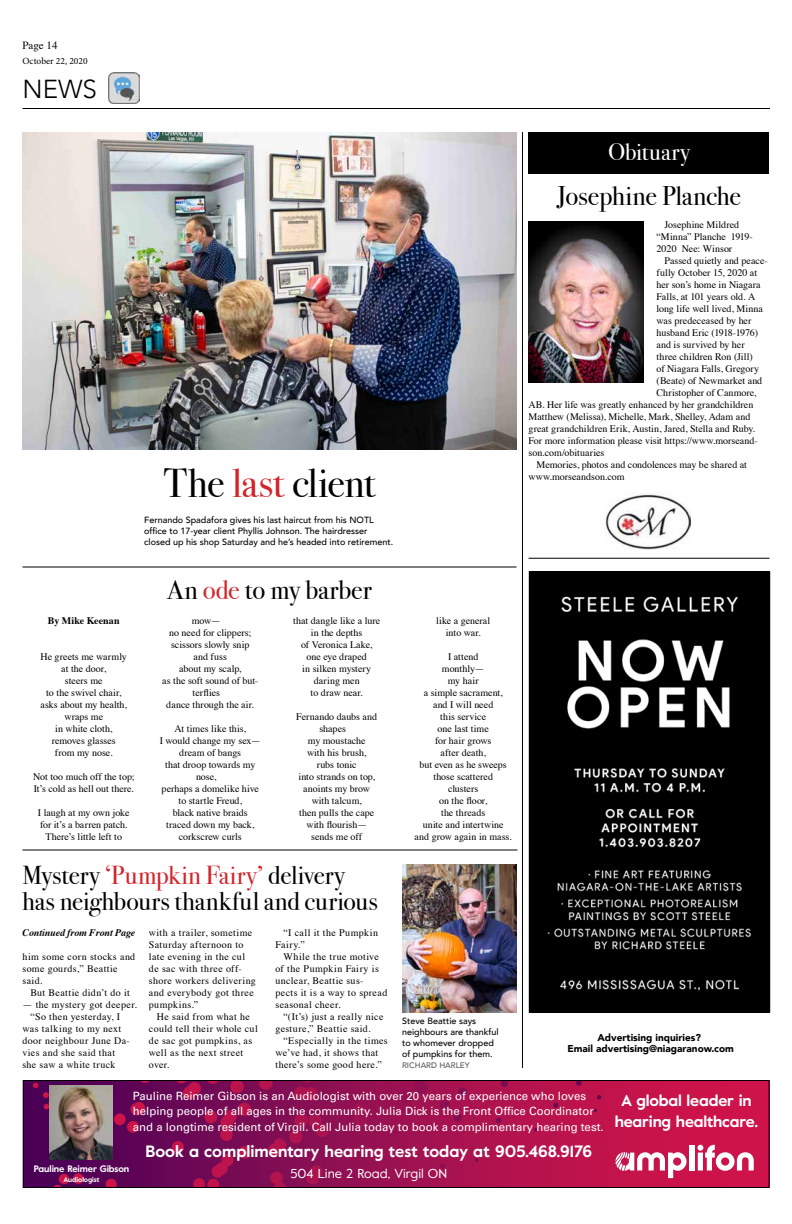
<style>
.page{position:relative;width:792px;height:1224px;background:#fff}
.page>*{position:absolute;margin:0;border:0;box-sizing:border-box;transform-origin:0 0}
.t1{font:41px "Bodoni Svty Two ITCTT";letter-spacing:-.01em;color:#000}
.t2{font:27px "Bodoni Svty Two ITCTT";letter-spacing:-.005em;color:#000}
.t3{font:26px/26px "Bodoni Svty Two ITCTT";color:#000}
.t4{font:300 26px "Avenir";color:#000}
.t5{font:24px "Bodoni Svty Two ITCTT";letter-spacing:.01em;color:#fff}
.t6{font:700 16.4px "Value";color:#fff}
.t7{font:700 15.9px/20.9px "Value";letter-spacing:-.01em;color:#fff;text-align:center}
.t8{font:12.9px "Value";color:#fff}
.t9{font:11.4px/15.2px "Univers LT Pro 55 Roman";color:#fff}
.t10{font:11px "Times";color:#000}
.t11{font:10px/12px "Times";letter-spacing:.01em;color:#000;text-align:center}
.t12{font:10px/12px "Times";letter-spacing:.035em;color:#000}
.t13{font:10px/12px "Times";letter-spacing:.04em;color:#000}
.t14{font:900 10px/11px "Avenir";color:#000;text-align:center}
.t15{font:10px "Times";letter-spacing:-.01em;color:#000}
.t16{font:10px/12px "Times";letter-spacing:.05em;color:#000}
.t17{font:italic 700 10px "Times";letter-spacing:-.01em;color:#000}
.t18{font:700 10px "Times";color:#000}
.t19{font:9.5px "Minion Pro";color:#000}
.t20{font:700 9.4px "Value";letter-spacing:-.01em;color:#fff}
.t21{font:500 9px/11px "Avenir";color:#000}
.t22{font:500 8px "Avenir";color:#58595b}
.t23{font:700 7px "Value";letter-spacing:-.01em;color:#fff}
.s1{color:#d2232a}
</style>
<div class="page">
<img style="left:604px;top:494px;width:86px;height:56px">
<svg style="left:25px;top:1082px;width:743px;height:104px;background:#9e0f4f"></svg>
<svg style="left:33px;top:1082px;width:569px;height:34px;background:#920e51"></svg>
<div style="left:689px;top:1145px;width:5px;height:26px;background:#fff"></div>
<svg style="left:615px;top:1152px;width:72px;height:26px"></svg>
<svg style="left:697px;top:1145px;width:57px;height:26px"></svg>
<img style="left:49px;top:1086px;width:64px;height:73px">
<div style="left:23px;top:1080px;width:747px;height:108px;border:1px solid #000"></div>
<hr style="left:22px;top:108px;width:748px;height:1px;background:#000">
<img style="left:109px;top:72px;width:31px;height:31px">
<div style="left:529px;top:132px;width:240px;height:42px;background:#000"></div>
<img style="left:529px;top:221px;width:114px;height:162px">
<hr style="left:522px;top:132px;width:1px;height:936px;background:#000">
<img style="left:22px;top:132px;width:495px;height:318px">
<hr style="left:529px;top:558px;width:240px;height:1px;background:#000">
<hr style="left:22px;top:567px;width:495px;height:1px;background:#000">
<hr style="left:22px;top:850px;width:495px;height:1px;background:#000">
<img style="left:531px;top:574px;width:237px;height:436px">
<div style="left:529px;top:572px;width:241px;height:440px;border:1px solid #000"></div>
<img style="left:402px;top:864px;width:115px;height:148px">
<p class="t10" style="left:22px;top:35px;width:37px">Page 14</p>
<p class="t19" style="left:22px;top:54px;width:67px">October 22, 2020</p>
<h3 class="t4" style="left:22px;top:74px;width:76px">NEWS</h3>
<h1 class="t1" style="left:163px;top:450px;width:214px">The <span class="s1">last</span> client</h1>
<p class="t21" style="left:144px;top:514px;width:251px">Fernando Spadafora gives his last haircut from his NOTL office to 17-year client Phyllis Johnson. The hairdresser closed up his shop Saturday and he’s headed into retirement.</p>
<p class="t18" style="left:48px;top:611px;width:73px">By Mike Keenan</p>
<p class="t11" style="left:41px;top:650px;width:88px">He greets me warmly at the door,<br>steers me<br>to the swivel chair, asks about my health, wraps me<br>in white cloth, removes glasses<br>from my nose.</p>
<p class="t11" style="left:33px;top:770px;width:103px;text-align:left">Not too much off the top;<br>It’s cold as hell out there.</p>
<p class="t11" style="left:38px;top:806px;width:93px">I laugh at my own joke for it’s a barren patch.<br>There’s little left to</p>
<h2 class="t2" style="left:167px;top:568px;width:206px">An <span class="s1">ode</span> to my barber</h2>
<p class="t11" style="left:192px;top:614px;width:30px">mow—</p>
<p class="t11" style="left:169px;top:626px;width:84px">no need for clippers;</p>
<p class="t11" style="left:171px;top:638px;width:80px">scissors slowly snip</p>
<p class="t11" style="left:194px;top:650px;width:35px">and fuss</p>
<p class="t11" style="left:179px;top:662px;width:64px">about my scalp,</p>
<p class="t11" style="left:162px;top:674px;width:98px">as the soft sound of but-</p>
<p class="t11" style="left:192px;top:686px;width:29px">terflies</p>
<p class="t11" style="left:166px;top:698px;width:89px">dance through the air.</p>
<p class="t11" style="left:174px;top:722px;width:73px">At times like this,</p>
<p class="t15" style="left:160px;top:731px;width:102px">I would change my sex—</p>
<p class="t11" style="left:179px;top:746px;width:63px">dream of bangs</p>
<p class="t11" style="left:165px;top:758px;width:92px">that droop towards my</p>
<p class="t11" style="left:196px;top:770px;width:22px">nose,</p>
<p class="t11" style="left:162px;top:782px;width:99px">perhaps a domelike hive</p>
<p class="t11" style="left:179px;top:794px;width:65px">to startle Freud,</p>
<p class="t11" style="left:173px;top:806px;width:77px">black native braids</p>
<p class="t11" style="left:166px;top:818px;width:90px">traced down my back,</p>
<p class="t11" style="left:179px;top:830px;width:64px">corkscrew curls</p>
<p class="t11" style="left:293px;top:614px;width:89px">that dangle like a lure in the depths<br>of Veronica Lake, one eye draped<br>in silken mystery daring men<br>to draw near.</p>
<p class="t11" style="left:296px;top:710px;width:82px">Fernando daubs and</p>
<p class="t11" style="left:319px;top:722px;width:28px">shapes</p>
<p class="t11" style="left:308px;top:734px;width:59px">my moustache</p>
<p class="t11" style="left:307px;top:746px;width:61px">with his brush,</p>
<p class="t11" style="left:317px;top:758px;width:41px">rubs tonic</p>
<p class="t11" style="left:298px;top:770px;width:78px">into strands on top,</p>
<p class="t11" style="left:303px;top:782px;width:68px">anoints my brow</p>
<p class="t11" style="left:312px;top:794px;width:52px">with talcum,</p>
<p class="t11" style="left:299px;top:806px;width:77px">then pulls the cape</p>
<p class="t11" style="left:306px;top:818px;width:62px">with flourish—</p>
<p class="t11" style="left:311px;top:830px;width:53px">sends me off</p>
<h3 class="t5" style="left:608px;top:133px;width:83px">Obituary</h3>
<h2 class="t2" style="left:557px;top:174px;width:186px">Josephine Planche</h2>
<p class="t11" style="left:657px;top:218px;width:98px;text-align:left;text-indent:8px">Josephine Mildred “Minna” Planche 1919-<br>2020 Nee: Winsor</p>
<p class="t11" style="left:665px;top:254px;width:105px">Passed quietly and peace-</p>
<p class="t11" style="left:657px;top:266px;width:102px">fully October 15, 2020 at</p>
<p class="t11" style="left:657px;top:278px;width:106px">her son’s home in Niagara</p>
<p class="t11" style="left:657px;top:290px;width:100px">Falls, at 101 years old. A</p>
<p class="t11" style="left:657px;top:302px;width:108px">long life well lived, Minna</p>
<p class="t11" style="left:657px;top:314px;width:96px">was predeceased by her</p>
<p class="t15" style="left:657px;top:323px;width:103px">husband Eric (1918-1976)</p>
<p class="t11" style="left:657px;top:338px;width:90px">and is survived by her</p>
<p class="t11" style="left:657px;top:350px;width:98px">three children Ron (Jill)</p>
<p class="t11" style="left:657px;top:362px;width:104px">of Niagara Falls, Gregory</p>
<p class="t11" style="left:657px;top:374px;width:107px">(Beate) of Newmarket and</p>
<p class="t11" style="left:657px;top:386px;width:101px">Christopher of Canmore,</p>
<p class="t11" style="left:529px;top:398px;width:226px">AB. Her life was greatly enhanced by her grandchildren</p>
<p class="t11" style="left:529px;top:410px;width:223px">Matthew (Melissa), Michelle, Mark, Shelley, Adam and</p>
<p class="t11" style="left:529px;top:422px;width:228px">great grandchildren Erik, Austin, Jared, Stella and Ruby.</p>
<p class="t11" style="left:529px;top:434px;width:231px">For more information please visit https://www.morseand-</p>
<p class="t11" style="left:529px;top:446px;width:77px">son.com/obituaries</p>
<p class="t11" style="left:537px;top:458px;width:212px">Memories, photos and condolences may be shared at</p>
<p class="t11" style="left:529px;top:470px;width:98px">www.morseandson.com</p>
<p class="t11" style="left:436px;top:614px;width:56px">like a general into war.</p>
<p class="t11" style="left:415px;top:650px;width:99px">I attend<br>monthly—<br>my hair<br>a simple sacrament,<br>and I will need<br>this service<br>one last time<br>for hair grows<br>after death,<br>but even as he sweeps those scattered<br>clusters<br>on the floor,<br>the threads<br>unite and intertwine and grow again in mass.</p>
<h3 class="t3" style="left:22px;top:860px;width:357px">Mystery <span class="s1">‘Pumpkin Fairy’</span> delivery has neighbours thankful and curious</h3>
<p class="t12" style="left:22px;top:950px;width:114px">him some corn stocks and some gourds,” Beattie said.</p>
<p class="t12" style="left:30px;top:986px;width:101px">But Beattie didn’t do it</p>
<p class="t12" style="left:22px;top:998px;width:116px">— the mystery got deeper.</p>
<p class="t12" style="left:30px;top:1010px;width:91px">“So then yesterday, I</p>
<p class="t13" style="left:22px;top:1022px;width:100px">was talking to my next</p>
<p class="t12" style="left:22px;top:1034px;width:109px">door neighbour June Da-</p>
<p class="t12" style="left:22px;top:1046px;width:94px">vies and she said that</p>
<p class="t12" style="left:22px;top:1058px;width:95px">she saw a white truck</p>
<p class="t17" style="left:22px;top:923px;width:114px">Continued from Front Page</p>
<p class="t12" style="left:149px;top:926px;width:109px">with a trailer, sometime<br>Saturday afternoon to late evening in the cul de sac with three off&shy;shore workers delivering and everybody got three pumpkins.”</p>
<p class="t12" style="left:149px;top:1010px;width:110px;text-indent:8px">He said from what he could tell their whole cul de sac got pumpkins, as well as the next street over.</p>
<p class="t16" style="left:275px;top:926px;width:104px;text-indent:8px">“I call it the Pumpkin<br>Fairy.”</p>
<p class="t13" style="left:275px;top:950px;width:113px;text-indent:8px">While the true motive of the Pumpkin Fairy is unclear, Beattie sus&shy;pects it is a way to spread seasonal cheer.</p>
<p class="t12" style="left:275px;top:1010px;width:110px;text-indent:8px">“(It’s) just a really nice gesture,” Beattie said.</p>
<p class="t12" style="left:275px;top:1034px;width:114px;text-indent:8px">“Especially in the times we’ve had, it shows that there’s some good here.”</p>
<p class="t21" style="left:402px;top:1015px;width:98px">Steve Beattie says neighbours are thankful to whomever dropped of pumpkins for them.</p>
<p class="t22" style="left:402px;top:1058px;width:69px">RICHARD HARLEY</p>
<p class="t14" style="left:568px;top:1032px;width:168px">Advertising inquiries?<br>Email advertising@niagaranow.com</p>
<h3 class="t7" style="left:615px;top:1090px;width:145px">A global leader in hearing healthcare.</h3>
<p class="t9" style="left:133px;top:1088px;width:472px">Pauline Reimer Gibson is an Audiologist with over 20 years of experience who loves helping people of all ages in the community. Julia Dick is the Front Office Coordinator and a longtime resident of Virgil. Call Julia today to book a complimentary hearing test.</p>
<h3 class="t6" style="left:146px;top:1140px;width:448px">Book a complimentary hearing test today at 905.468.9176</h3>
<p class="t8" style="left:290px;top:1164px;width:158px">504 Line 2 Road, Virgil ON</p>
<p class="t20" style="left:34px;top:1162px;width:97px">Pauline Reimer Gibson</p>
<p class="t23" style="left:63px;top:1175px;width:38px">Audiologist</p>
</div>
